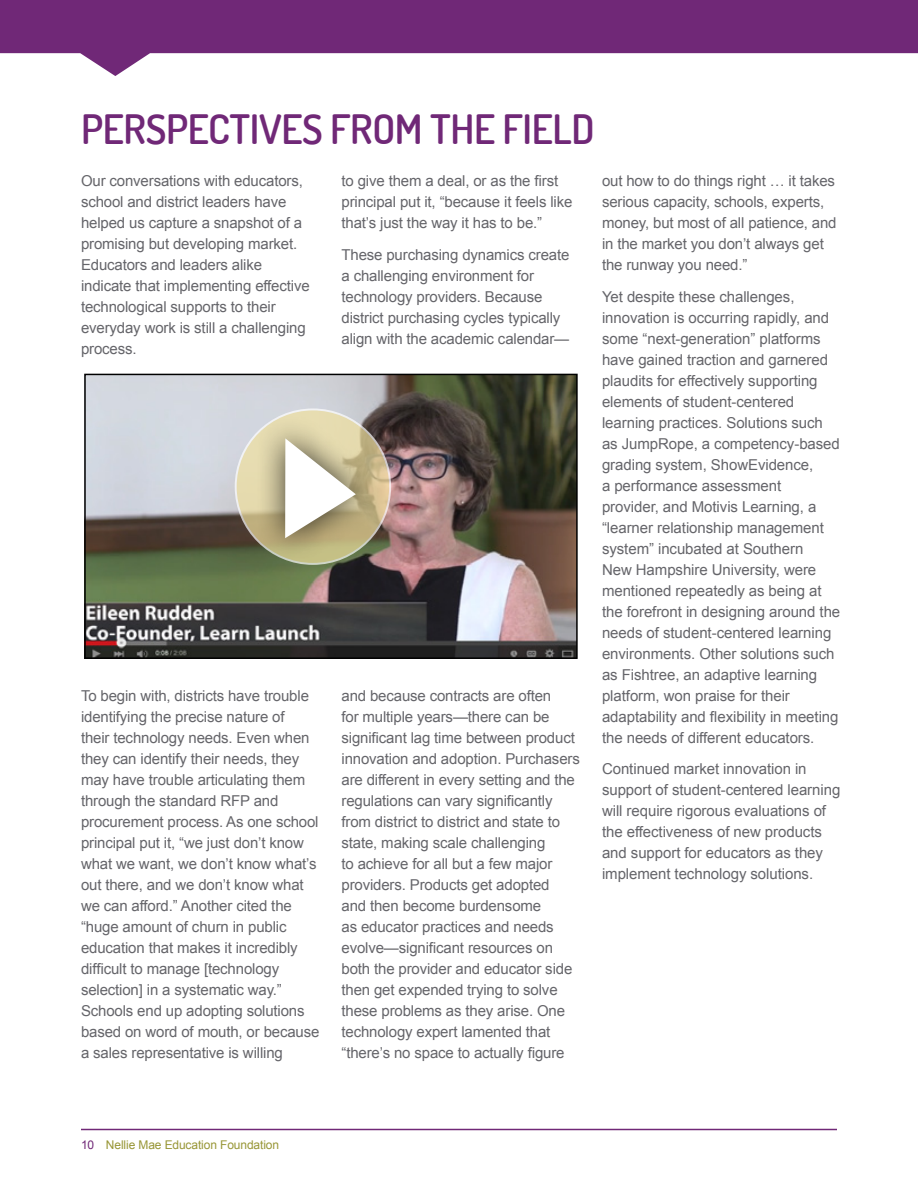
<style>
.page{position:relative;width:918px;height:1188px;background:#fff}
.page>*{position:absolute;margin:0;border:0;box-sizing:border-box;transform-origin:0 0}
.t1{font:600 40.5px "Terminal Dosis";letter-spacing:-.01em;color:#702877}
.t2{font:15px/21px "Arial";letter-spacing:-.01em;color:#65656a}
.t3{font:12px "Arial";letter-spacing:-.01em;color:#989636}
.s1{color:#702877}
</style>
<div class="page">
<hr style="left:81px;top:1129px;width:756px;height:1px;background:#702877">
<svg style="left:0;top:0;width:918px;height:76px;fill:#702877"></svg>
<img style="left:87px;top:377px;width:488px;height:279px">
<div style="left:84px;top:374px;width:494px;height:285px;border:2px solid #000"></div>
<svg style="left:236px;top:409px;width:154px;height:155px;background:#e1d4ac"></svg>
<div style="left:256px;top:413px;width:126px;height:151px;background:#000;opacity:.75"></div>
<svg style="left:285px;top:438px;width:71px;height:100px"></svg>
<h1 class="t1" style="left:81px;top:103px;width:515px">PERSPECTIVES FROM THE FIELD</h1>
<p class="t2" style="left:81px;top:170px;width:230px">Our conversations with educators, school and district leaders have helped us capture a snapshot of a promising but developing market.<br>Educators and leaders alike indicate that implementing effective technological supports to their everyday work is still a challenging process.</p>
<p class="t2" style="left:342px;top:170px;width:232px">to give them a deal, or as the first principal put it, “because it feels like that’s just the way it has to be.”</p>
<p class="t2" style="left:342px;top:244px;width:229px">These purchasing dynamics create a challenging environment for technology providers. Because district purchasing cycles typically align with the academic calendar—</p>
<p class="t2" style="left:81px;top:685px;width:240px">To begin with, districts have trouble identifying the precise nature of<br>their technology needs. Even when they can identify their needs, they may have trouble articulating them through the standard RFP and procurement process. As one school principal put it, “we just don’t know what we want, we don’t know what’s out there, and we don’t know what we can afford.” Another cited the “huge amount of churn in public education that makes it incredibly difficult to manage [technology selection] in a systematic way.” Schools end up adopting solutions based on word of mouth, or because a sales representative is willing</p>
<p class="t2" style="left:342px;top:685px;width:240px">and because contracts are often<br>for multiple years—there can be significant lag time between product innovation and adoption. Purchasers are different in every setting and the regulations can vary significantly from district to district and state to state, making scale challenging<br>to achieve for all but a few major providers. Products get adopted<br>and then become burdensome<br>as educator practices and needs evolve—significant resources on both the provider and educator side then get expended trying to solve these problems as they arise. One technology expert lamented that “there’s no space to actually figure</p>
<p class="t2" style="left:602px;top:170px;width:236px">out how to do things right … it takes serious capacity, schools, experts, money, but most of all patience, and in the market you don’t always get the runway you need.”</p>
<p class="t2" style="left:602px;top:286px;width:240px">Yet despite these challenges, innovation is occurring rapidly, and some “next-generation” platforms have gained traction and garnered plaudits for effectively supporting elements of student-centered learning practices. Solutions such as JumpRope, a competency-based grading system, ShowEvidence,<br>a performance assessment provider, and Motivis Learning, a “learner relationship management system” incubated at Southern<br>New Hampshire University, were mentioned repeatedly as being at the forefront in designing around the needs of student-centered learning environments. Other solutions such as Fishtree, an adaptive learning platform, won praise for their adaptability and flexibility in meeting the needs of different educators.</p>
<p class="t2" style="left:602px;top:759px;width:240px">Continued market innovation in support of student-centered learning will require rigorous evaluations of the effectiveness of new products and support for educators as they implement technology solutions.</p>
<p class="t3" style="left:81px;top:1137px;width:200px"><span class="s1">10</span> Nellie Mae Education Foundation</p>
</div>
